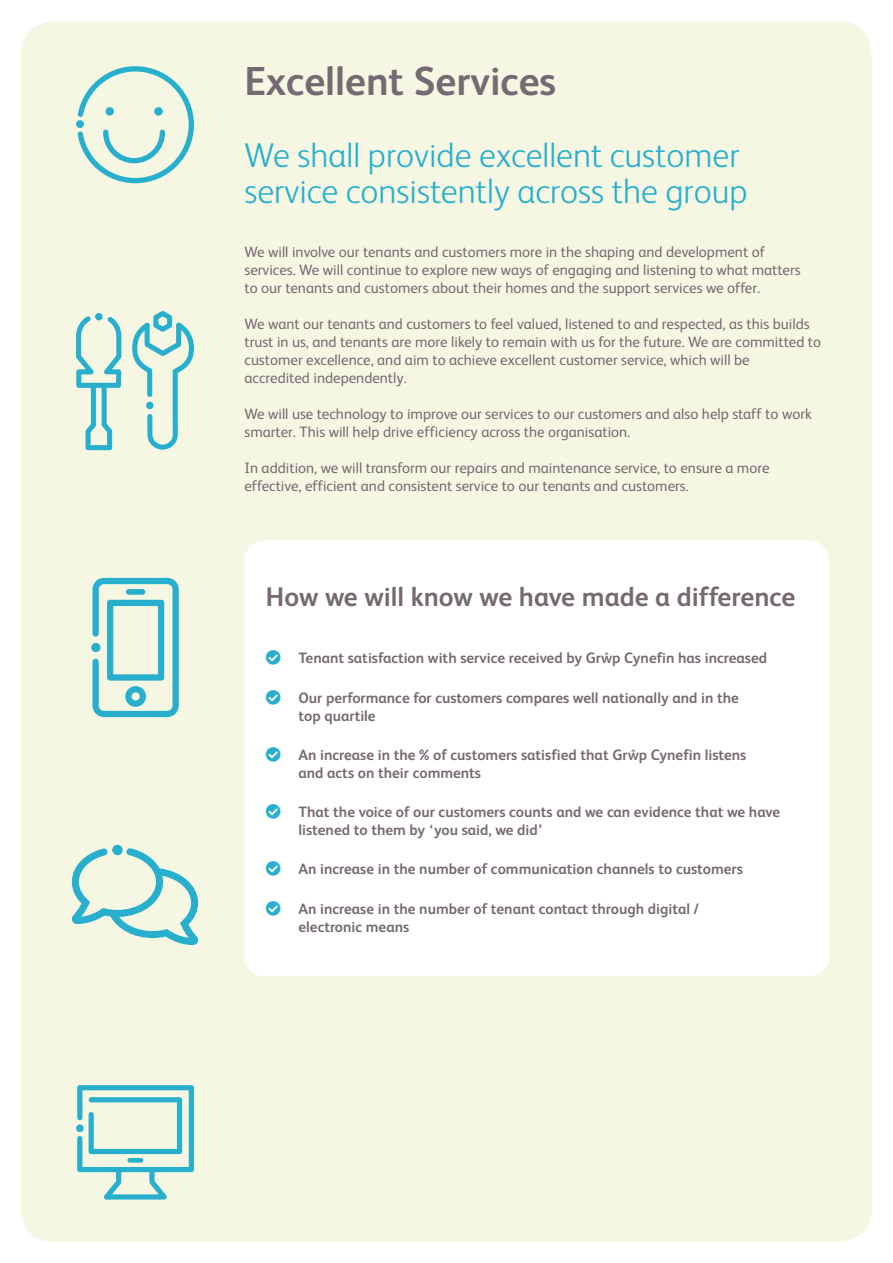
<style>
.page{position:relative;width:893px;height:1263px;background:#fff}
.page>*{position:absolute;margin:0;border:0;box-sizing:border-box;transform-origin:0 0}
.t1{font:700 40.5px "FS Albert";color:#766a72}
.t2{font:300 34.5px "FS Albert";color:#28afcd}
.t3{font:700 27px "FS Albert";color:#766a72}
.t4{font:15px/18px "FS Albert";color:#766a72}
.t5{font:700 15px/18px "FS Albert";color:#766a72}
.s1{font-family:"Myriad Pro";font-weight:600}
</style>
<div class="page">
<div style="left:21px;top:21px;width:851px;height:1221px;background:#f6f7e3;border-radius:32px"></div>
<div style="left:244px;top:540px;width:585px;height:436px;background:#fff;border-radius:21px"></div>
<div style="left:95px;top:313px;width:8px;height:7px;background:#28afcd;border-radius:50%"></div>
<svg style="left:76px;top:316px;width:45px;height:134px"></svg>
<svg style="left:132px;top:311px;width:62px;height:139px"></svg>
<div style="left:146px;top:402px;width:7px;height:7px;background:#28afcd;border-radius:50%"></div>
<svg style="left:77px;top:66px;width:117px;height:117px"></svg>
<svg style="left:92px;top:578px;width:87px;height:139px"></svg>
<div style="left:126px;top:589px;width:19px;height:6px;background:#28afcd;border-radius:3px"></div>
<div style="left:91px;top:643px;width:9px;height:9px;background:#28afcd;border-radius:50%"></div>
<svg style="left:77px;top:1085px;width:117px;height:114px"></svg>
<hr style="left:127px;top:1158px;width:16px;height:4px;background:#28afcd;border-radius:2px">
<svg style="left:72px;top:845px;width:126px;height:100px"></svg>
<p class="t1" style="left:244px;top:58px;width:313px">Excellent Services</p>
<p class="t2" style="left:244px;top:135px;width:496px">We shall provide excellent customer</p>
<p class="t2" style="left:244px;top:171px;width:504px">service consistently across the group</p>
<p class="t4" style="left:244px;top:243px;width:558px">We will involve our tenants and customers more in the shaping and development of services. We will continue to explore new ways of engaging and listening to what matters</p>
<p class="t4" style="left:244px;top:279px;width:517px">to our tenants and customers about their homes and the support services we offer.</p>
<p class="t4" style="left:244px;top:315px;width:578px">We want our tenants and customers to feel valued, listened to and respected, as this builds trust in us, and tenants are more likely to remain with us for the future. We are committed to</p>
<p class="t4" style="left:244px;top:351px;width:507px">customer excellence, and aim to achieve excellent customer service, which will be</p>
<p class="t4" style="left:244px;top:369px;width:164px">accredited independently.</p>
<p class="t4" style="left:244px;top:405px;width:569px">We will use technology to improve our services to our customers and also help staff to work smarter. This will help drive efficiency across the organisation.</p>
<p class="t4" style="left:244px;top:459px;width:526px">In addition, we will transform our repairs and maintenance service, to ensure a more</p>
<p class="t4" style="left:244px;top:477px;width:446px">effective, efficient and consistent service to our tenants and customers.</p>
<p class="t3" style="left:266px;top:581px;width:531px">How we will know we have made a difference</p>
<p class="t5" style="left:298px;top:649px;width:470px">Tenant satisfaction with service received by Gr<span class="s1">ŵ</span>p Cynefin has increased</p>
<p class="t5" style="left:298px;top:688px;width:442px">Our performance for customers compares well nationally and in the top quartile</p>
<p class="t5" style="left:298px;top:745px;width:449px">An increase in the % of customers satisfied that Gr<span class="s1">ŵ</span>p Cynefin listens and acts on their comments</p>
<p class="t5" style="left:298px;top:803px;width:483px">That the voice of our customers counts and we can evidence that we have listened to them by ‘you said, we did’</p>
<p class="t5" style="left:298px;top:860px;width:446px">An increase in the number of communication channels to customers</p>
<p class="t5" style="left:298px;top:899px;width:402px">An increase in the number of tenant contact through digital / electronic means</p>
</div>
